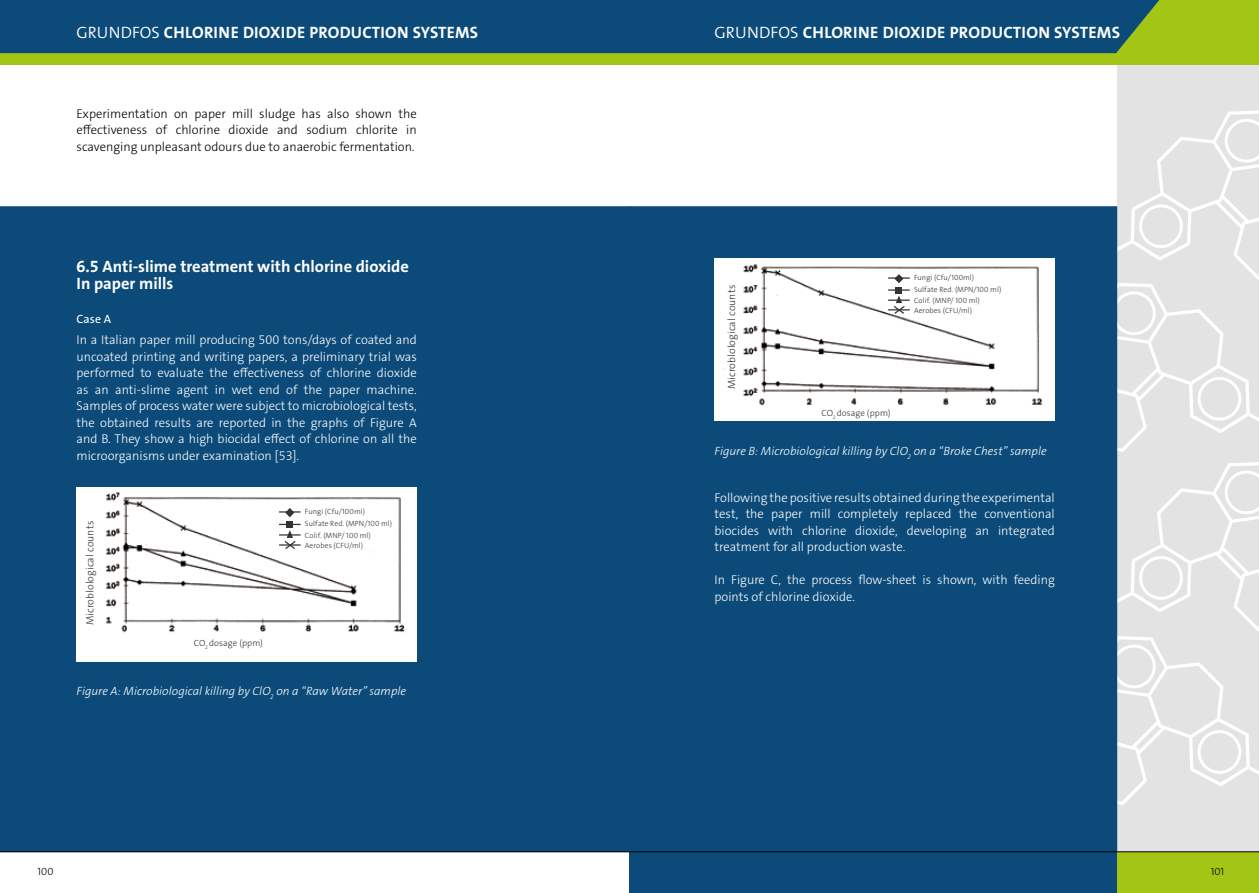
<style>
.page{position:relative;width:1259px;height:893px;background:#fff}
.page>*{position:absolute;margin:0;border:0;box-sizing:border-box;transform-origin:0 0}
.t1{font:16.5px/16.5px "Grundfos The Sans V2 OT 7 B";letter-spacing:.015em;color:#fff}
.t2{font:12.75px/16.5px "Grundfos The Sans V2 OT 3 L";color:#fff;text-align:justify}
.t3{font:12.75px/16.5px "Grundfos The Sans V2 OT 3 L";color:#000;text-align:justify}
.t4{font:12px "Grundfos The Sans V2 OT 3 L Italic";color:#fff}
.t5{font:12px "Grundfos The Sans V2 OT 5 R";color:#fff}
.t6{font:10.5px "Grundfos The Sans V2 OT 3 L";letter-spacing:.01em;color:#333}
.t7{font:10.5px "Grundfos The Sans V2 OT 3 L";color:#000}
.t8{font:9px "Grundfos The Sans V2 OT 3 L";letter-spacing:.015em;color:#333}
.t9{font:7.5px/11.9px "Grundfos The Sans V2 OT 3 L";letter-spacing:.01em;color:#333}
.s1{font-family:"Grundfos The Sans V2 OT 4 SL"}
</style>
<div class="page">
<div style="left:629px;top:852px;width:630px;height:41px;background:#a2c613"></div>
<div style="left:629px;top:852px;width:488px;height:41px;background:#0c4b79"></div>
<div style="left:1117px;top:1px;width:142px;height:851px;background:#e3e3e3"></div>
<svg style="left:1117px;top:110px;width:142px;height:342px"></svg>
<svg style="left:1117px;top:462px;width:142px;height:343px"></svg>
<div style="left:0;top:206px;width:629px;height:645px;background:#0c4b79"></div>
<div style="left:629px;top:206px;width:488px;height:646px;background:#0c4b79"></div>
<img style="left:77px;top:488px;width:340px;height:173px">
<hr style="left:279px;top:511px;width:22px;height:2px;background:#333">
<div style="left:287px;top:521px;width:6px;height:7px;background:#333"></div>
<svg style="left:285px;top:508px;width:9px;height:9px"></svg>
<svg style="left:279px;top:524px;width:22px;height:26px"></svg>
<img style="left:714px;top:259px;width:340px;height:161px">
<hr style="left:888px;top:277px;width:21px;height:2px;background:#333">
<hr style="left:888px;top:289px;width:21px;height:2px;background:#333">
<div style="left:895px;top:287px;width:7px;height:6px;background:#333"></div>
<svg style="left:894px;top:274px;width:9px;height:9px"></svg>
<svg style="left:888px;top:296px;width:21px;height:19px"></svg>
<div style="left:0;top:0;width:1259px;height:65px;background:#a2c613"></div>
<div style="left:0;top:0;width:1159px;height:53px;background:#0c4b79"></div>
<hr style="left:0;top:851px;width:1259px;height:1px;background:#000">
<p class="t1" style="left:77px;top:24px;width:402px"><span class="s1">GRUNDFOS</span> CH LORINE DIOXIDE PRODUCTION SYSTEMS</p>
<p class="t1" style="left:714px;top:24px;width:406px"><span class="s1">GRUNDFOS</span> CH LORINE DIOXIDE PRODUCTION SYSTEMS</p>
<p class="t3" style="left:77px;top:105px;width:342px">Experimentation on paper mill sludge has also shown the effectiveness of chlorine dioxide and sodium chlorite in scavenging unpleasant odours due to anaerobic fermentation.</p>
<p class="t1" style="left:77px;top:259px;width:334px">6.5 ANTI-SLIME TREATMENT WITH CHLORINE DIOXIDE<br>IN PAPER MILLS</p>
<p class="t5" style="left:77px;top:312px;width:36px">Case A</p>
<p class="t2" style="left:77px;top:332px;width:342px">In a Italian paper mill producing 500 tons/days of coated and uncoated printing and writing papers, a preliminary trial was performed to evaluate the effectiveness of chlorine dioxide as an anti-slime agent in wet end of the paper machine.<br>Samples of process water were subject to microbiological tests, the obtained results are reported in the graphs of Figure A and B. They show a high biocidal effect of chlorine on all the microorganisms under examination [53].</p>
<p class="t6" style="left:83px;top:625px;width:106px;rotate:-90deg">Microblological counts</p>
<p class="t8" style="left:194px;top:637px;width:71px">CO<sub>2</sub> dosage (ppm)</p>
<p class="t9" style="left:305px;top:506px;width:89px">Fungi (Cfu/100ml)<br>Sulfate Red. (MPN/100 ml)<br>Colif. (MN P/ 100 ml)</p>
<p class="t9" style="left:305px;top:539px;width:60px">Aerobes (CFU/ml)</p>
<p class="t4" style="left:77px;top:684px;width:331px">Figure A: Microbiological killing by ClO<sub>2</sub> on a “Raw Water” sample</p>
<p class="t6" style="left:725px;top:389px;width:106px;rotate:-90deg">Microblological counts</p>
<p class="t9" style="left:914px;top:272px;width:89px;line-height:11.4px">Fungi (Cfu/100ml)<br>Sulfate Red. (MPN/100 ml)<br>Colif. (MN P/ 100 ml)</p>
<p class="t9" style="left:914px;top:304px;width:60px">Aerobes (CFU/ml)</p>
<p class="t8" style="left:821px;top:408px;width:71px">CO<sub>2</sub> dosage (ppm)</p>
<p class="t4" style="left:714px;top:444px;width:334px">Figure B: Microbiological killing by ClO<sub>2</sub> on a “Broke Chest” sample</p>
<p class="t2" style="left:714px;top:489px;width:342px">Following the positive results obtained during the experimental test, the paper mill completely replaced the conventional biocides with chlorine dioxide, developing an integrated treatment for all production waste.</p>
<p class="t2" style="left:714px;top:572px;width:342px">In Figure C, the process flow-sheet is shown, with feeding points of chlorine dioxide.</p>
<p class="t7" style="left:38px;top:865px;width:17px">100</p>
<p class="t7" style="left:1211px;top:865px;width:15px">101</p>
</div>
